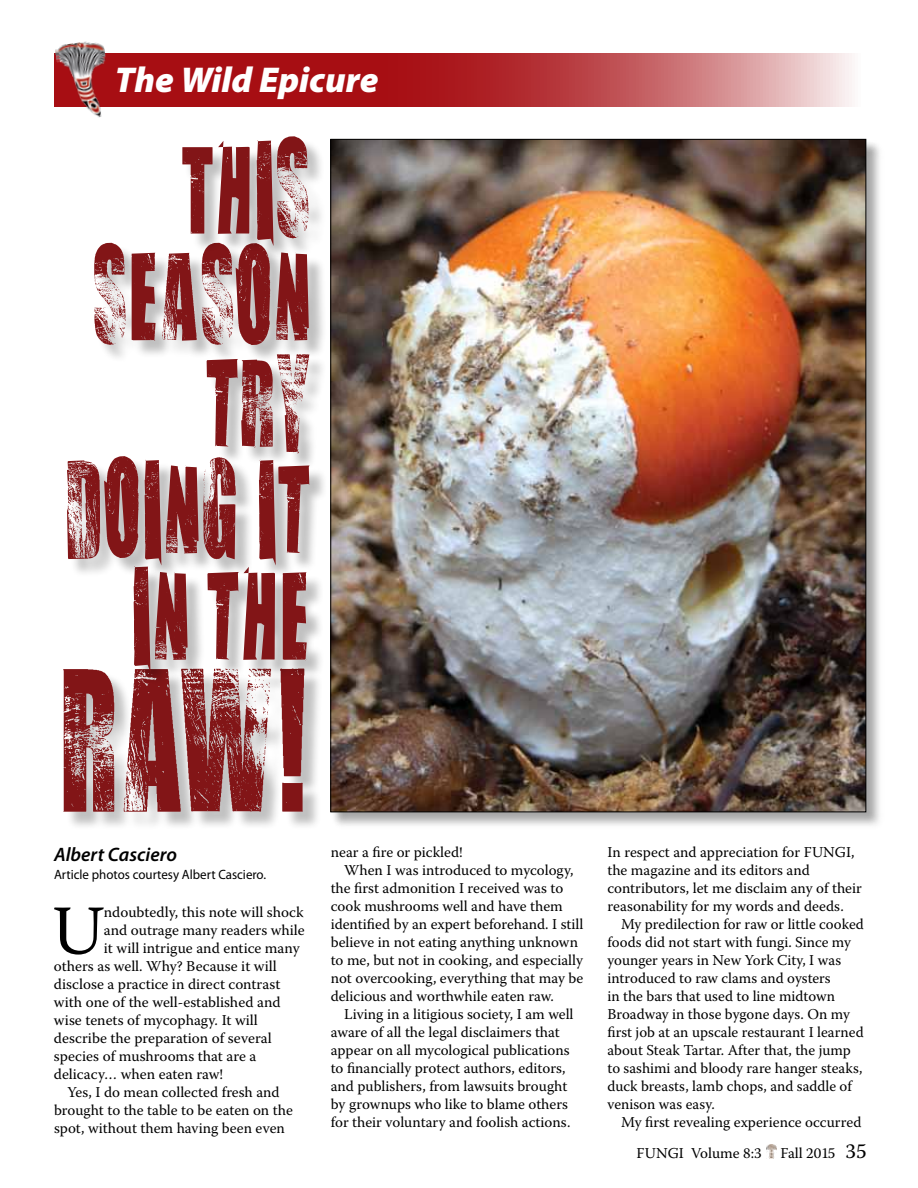
<style>
.page{position:relative;width:918px;height:1188px;background:#fff}
.page>*{position:absolute;margin:0;border:0;box-sizing:border-box;transform-origin:0 0}
.t1{font:69.6px "Warnock Pro";color:#000}
.t2{font:italic 900 36px "Myriad Pro";color:#fff}
.t3{font:italic 600 19.5px "Myriad Pro";color:#000}
.t4{font:15px/18px "Warnock Pro";color:#000}
.t5{font:13.5px "Myriad Pro";color:#000;scale:.96 1}
.s1{font-size:21px}
</style>
<div class="page">
<div style="left:66px;top:671px;width:257px;height:160px;background:#000;opacity:.25"></div>
<div style="left:136px;top:569px;width:189px;height:120px;background:#000;opacity:.25"></div>
<div style="left:69px;top:459px;width:259px;height:124px;background:#000;opacity:.25"></div>
<div style="left:209px;top:357px;width:119px;height:114px;background:#000;opacity:.25"></div>
<svg style="left:63px;top:363px;width:247px;height:449px"></svg>
<div style="left:96px;top:246px;width:232px;height:117px;background:#000;opacity:.25"></div>
<div style="left:185px;top:139px;width:142px;height:124px;background:#000;opacity:.25"></div>
<svg style="left:94px;top:136px;width:215px;height:209px"></svg>
<svg style="left:114px;top:53px;width:738px;height:54px"></svg>
<img style="left:54px;top:41px;width:60px;height:77px">
<div style="left:333px;top:141px;width:552px;height:690px;background:#000;opacity:.35"></div>
<img style="left:766px;top:1145px;width:10px;height:14px">
<h2 class="t2" style="left:115px;top:56px;width:266px">The Wild Epicure</h2>
<h3 class="t3" style="left:54px;top:842px;width:124px">Albert Casciero</h3>
<p class="t5" style="left:54px;top:866px;width:222px">Article photos courtesy Albert Casciero.</p>
<h1 class="t1" style="left:52px;top:889px;width:53px">U</h1>
<p class="t4" style="left:104px;top:903px;width:201px">ndoubtedly, this note will shock</p>
<p class="t4" style="left:104px;top:921px;width:202px">and outrage many readers while</p>
<p class="t4" style="left:104px;top:939px;width:197px">it will intrigue and entice many</p>
<p class="t4" style="left:54px;top:957px;width:224px">others as well. Why? Because it will</p>
<p class="t4" style="left:54px;top:975px;width:228px">disclose a practice in direct contrast</p>
<p class="t4" style="left:54px;top:993px;width:228px">with one of the well-established and</p>
<p class="t4" style="left:54px;top:1011px;width:205px">wise tenets of mycophagy. It will</p>
<p class="t4" style="left:54px;top:1029px;width:219px">describe the preparation of several</p>
<p class="t4" style="left:54px;top:1047px;width:204px">species of mushrooms that are a</p>
<p class="t4" style="left:54px;top:1065px;width:171px">delicacy… when eaten raw!</p>
<p class="t4" style="left:68px;top:1083px;width:214px">Yes, I do mean collected fresh and</p>
<p class="t4" style="left:54px;top:1101px;width:240px">brought to the table to be eaten on the</p>
<p class="t4" style="left:54px;top:1119px;width:232px">spot, without them having been even</p>
<p class="t4" style="left:331px;top:843px;width:134px">near a fire or pickled!</p>
<p class="t4" style="left:344px;top:861px;width:231px">When I was introduced to mycology,</p>
<p class="t4" style="left:331px;top:879px;width:234px">the first admonition I received was to</p>
<p class="t4" style="left:331px;top:897px;width:234px">cook mushrooms well and have them</p>
<p class="t4" style="left:331px;top:915px;width:254px">identified by an expert beforehand. I still</p>
<p class="t4" style="left:331px;top:933px;width:249px">believe in not eating anything unknown</p>
<p class="t4" style="left:331px;top:951px;width:254px">to me, but not in cooking, and especially</p>
<p class="t4" style="left:331px;top:969px;width:254px">not overcooking, everything that may be</p>
<p class="t4" style="left:331px;top:987px;width:225px">delicious and worthwhile eaten raw.</p>
<p class="t4" style="left:344px;top:1005px;width:231px">Living in a litigious society, I am well</p>
<p class="t4" style="left:331px;top:1023px;width:231px">aware of all the legal disclaimers that</p>
<p class="t4" style="left:331px;top:1041px;width:240px">appear on all mycological publications</p>
<p class="t4" style="left:331px;top:1059px;width:236px">to financially protect authors, editors,</p>
<p class="t4" style="left:331px;top:1077px;width:238px">and publishers, from lawsuits brought</p>
<p class="t4" style="left:331px;top:1095px;width:239px">by grownups who like to blame others</p>
<p class="t4" style="left:331px;top:1113px;width:241px">for their voluntary and foolish actions.</p>
<p class="t4" style="left:608px;top:843px;width:256px">In respect and appreciation for FUNGI, the magazine and its editors and contributors, let me disclaim any of their reasonability for my words and deeds.</p>
<p class="t4" style="left:608px;top:915px;width:258px;text-indent:13px">My predilection for raw or little cooked foods did not start with fungi. Since my younger years in New York City, I was introduced to raw clams and oysters<br>in the bars that used to line midtown Broadway in those bygone days. On my first job at an upscale restaurant I learned about Steak Tartar. After that, the jump to sashimi and bloody rare hanger steaks, duck breasts, lamb chops, and saddle of venison was easy.</p>
<p class="t4" style="left:621px;top:1113px;width:242px">My first revealing experience occurred</p>
<p class="t4" style="left:637px;top:1144px;width:126px">FUNGI Volume 8:3</p>
<p class="t4" style="left:780px;top:1144px;width:88px">Fall 2015 <span class="s1">35</span></p>
</div>
